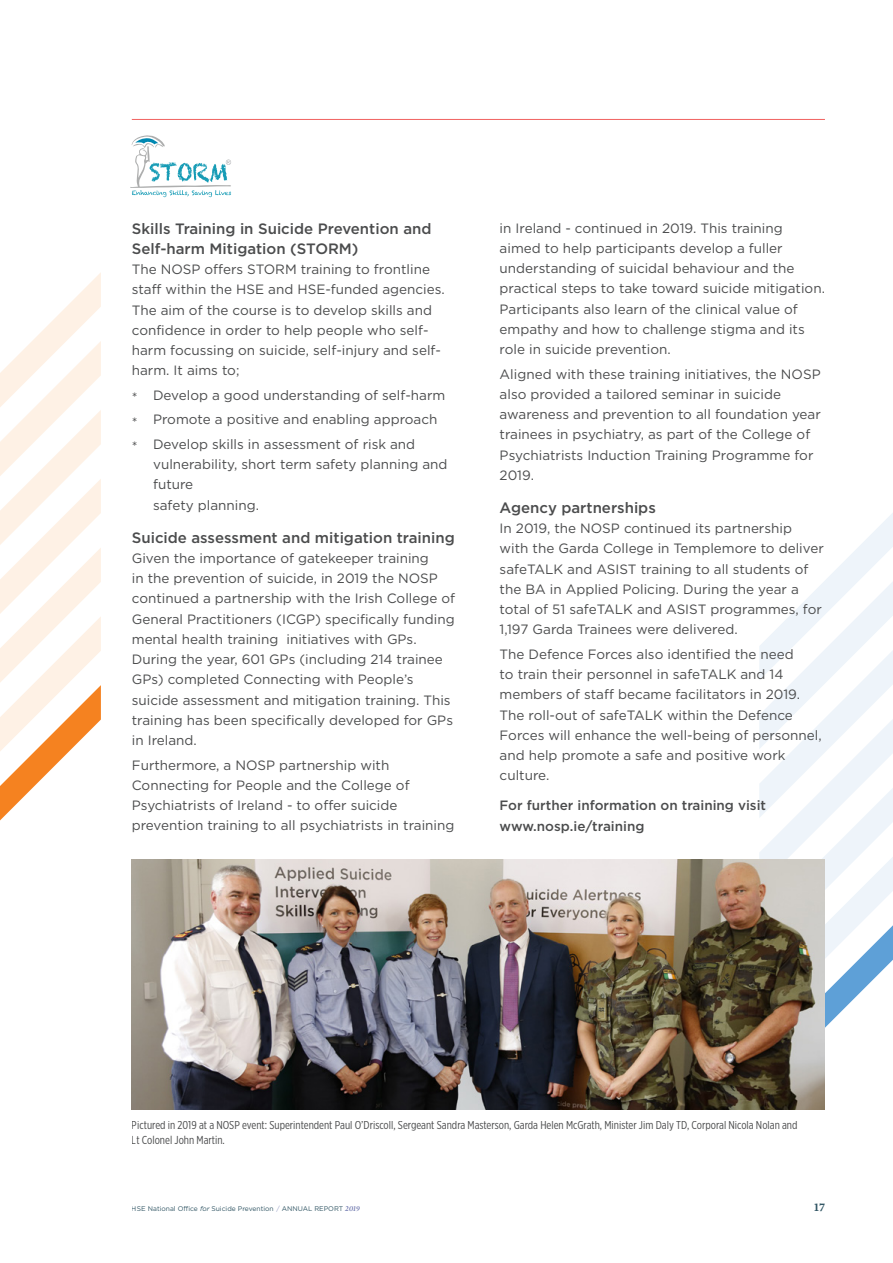
<style>
.page{position:relative;width:893px;height:1263px;background:#fff}
.page>*{position:absolute;margin:0;border:0;box-sizing:border-box;transform-origin:0 0}
.t1{font:500 15px/20.2px "Gotham";color:#4b4c4d}
.t2{font:13.5px/20.2px "Gotham";color:#4b4c4d}
.t3{font:500 13.5px/20.2px "Gotham";color:#4b4c4d}
.t4{font:600 12px "Mercury Text G2";color:#315564}
.t5{font:11.55px/14.5px "Gotham X Narrow";color:#4b4c4d}
.t6{font:6.75px "Gotham";color:#315564}
.s1{font-style:italic}
.s2{font-weight:300;color:#6e77ae}
.s3{font-family:"Mercury Display Semi";font-style:italic;font-size:7.65px;color:#6e77ae}
</style>
<div class="page">
<svg style="left:0;top:273px;width:101px;height:548px"></svg>
<svg style="left:859px;top:513px;width:34px;height:34px"></svg>
<svg style="left:790px;top:547px;width:103px;height:69px"></svg>
<svg style="left:759px;top:616px;width:134px;height:69px"></svg>
<svg style="left:759px;top:685px;width:134px;height:343px"></svg>
<svg style="left:130px;top:135px;width:101px;height:62px"></svg>
<hr style="left:132px;top:119px;width:693px;height:1px;background:#f1615f">
<img style="left:132px;top:859px;width:693px;height:251px">
<p class="t1" style="left:132px;top:218px;width:301px">Skills Training in Suicide Prevention and<br>Self-harm Mitigation (STORM)</p>
<p class="t2" style="left:132px;top:259px;width:315px">The NOSP offers STORM training to frontline staff within the HSE and HSE-funded agencies.<br>The aim of the course is to develop skills and confidence in order to help people who self&shy;harm focussing on suicide, self-injury and self&shy;harm. It aims to;</p>
<p class="t2" style="left:132px;top:383px;width:315px;line-height:24.5px">* Develop a good understanding of self-harm * Promote a positive and enabling approach * Develop skills in assessment of risk and</p>
<p class="t2" style="left:153px;top:454px;width:296px">vulnerability, short term safety planning and future<br>safety planning.</p>
<p class="t1" style="left:132px;top:527px;width:324px">Suicide assessment and mitigation training</p>
<p class="t2" style="left:132px;top:548px;width:325px">Given the importance of gatekeeper training<br>in the prevention of suicide, in 2019 the NOSP continued a partnership with the Irish College of General Practitioners (ICGP) specifically funding mental health training initiatives with GPs.<br>During the year, 601 GPs (including 214 trainee GPs) completed Connecting with People’s suicide assessment and mitigation training. This training has been specifically developed for GPs in Ireland.</p>
<p class="t2" style="left:132px;top:755px;width:324px">Furthermore, a NOSP partnership with Connecting for People and the College of Psychiatrists of Ireland - to offer suicide prevention training to all psychiatrists in training</p>
<p class="t2" style="left:500px;top:217px;width:327px">in Ireland - continued in 2019. This training aimed to help participants develop a fuller understanding of suicidal behaviour and the practical steps to take toward suicide mitigation.<br>Participants also learn of the clinical value of empathy and how to challenge stigma and its role in suicide prevention.</p>
<p class="t2" style="left:500px;top:363px;width:323px">Aligned with these training initiatives, the NOSP also provided a tailored seminar in suicide awareness and prevention to all foundation year trainees in psychiatry, as part of the College of Psychiatrists Induction Training Programme for 2019.</p>
<p class="t1" style="left:500px;top:497px;width:158px">Agency partnerships</p>
<p class="t2" style="left:500px;top:518px;width:326px">In 2019, the NOSP continued its partnership with the Garda College in Templemore to deliver safeTALK and ASIST training to all students of the BA in Applied Policing. During the year a total of 51 safeTALK and ASIST programmes, for 1,197 Garda Trainees were delivered.</p>
<p class="t2" style="left:500px;top:644px;width:324px">The Defence Forces also identified the need<br>to train their personnel in safeTALK and 14 members of staff became facilitators in 2019.<br>The roll-out of safeTALK within the Defence Forces will enhance the well-being of personnel, and help promote a safe and positive work culture.</p>
<p class="t3" style="left:500px;top:795px;width:268px">For further information on training visit www.nosp.ie/training</p>
<p class="t5" style="left:132px;top:1118px;width:667px">Pictured in 2019 at a NOSP event: Superintendent Paul O’Driscoll, Sergeant Sandra Masterson, Garda Helen McGrath, Minister Jim Daly TD, Corporal Nicola Nolan and<br>Lt Colonel John Martin.</p>
<p class="t6" style="left:132px;top:1205px;width:230px">HSE National Office <span class="s1">for</span> Suicide Prevention <span class="s2">/</span> ANNUAL REPORT <span class="s3">2019</span></p>
<p class="t4" style="left:814px;top:1200px;width:12px">17</p>
</div>
